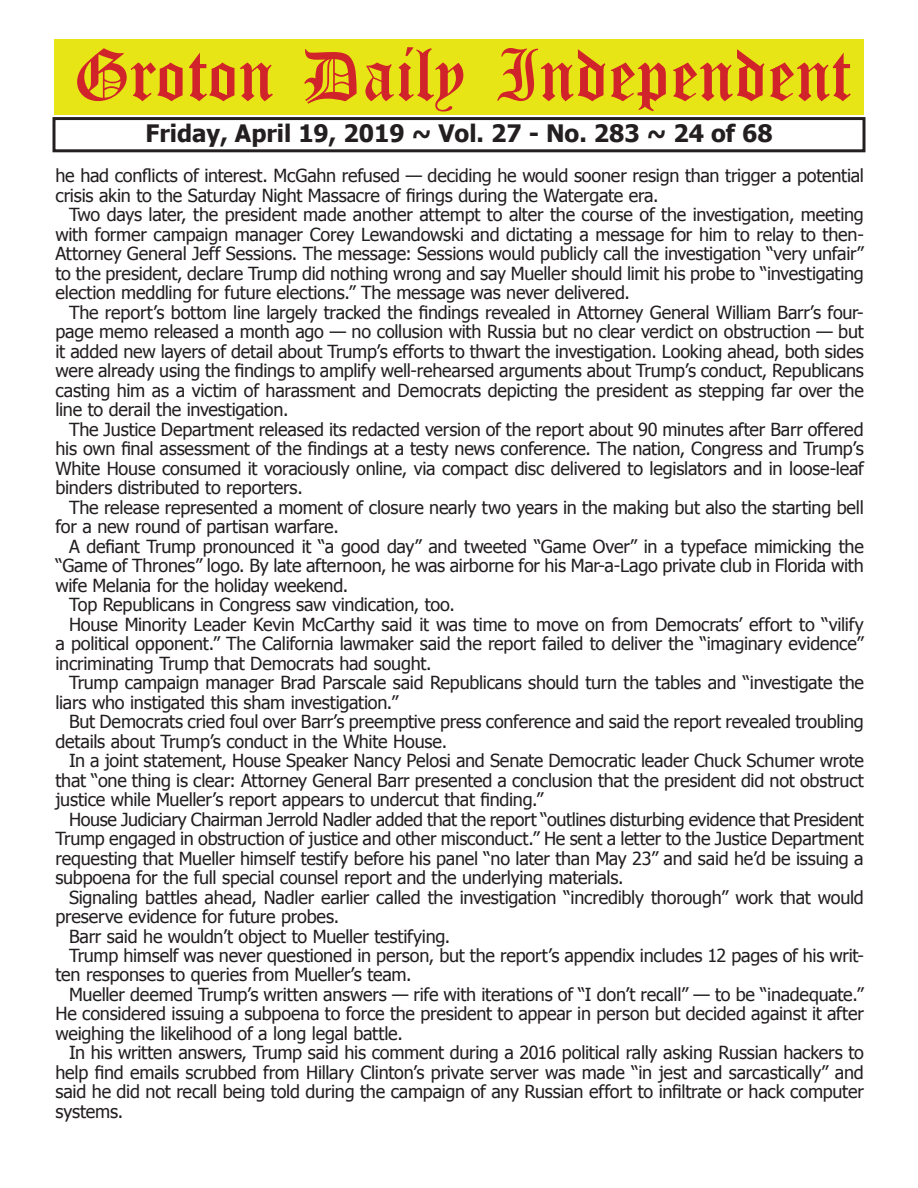
<style>
.page{position:relative;width:918px;height:1188px;background:#fff}
.page>*{position:absolute;margin:0;border:0;box-sizing:border-box;transform-origin:0 0}
.t1{font:54px "Old English Five";color:#d1232a}
.t2{font:700 24px "Tahoma";color:#231f20}
.t3{font:18px/19.5px "Tahoma";letter-spacing:-.015em;color:#231f20;text-align:justify}
</style>
<div class="page">
<div style="left:52px;top:117px;width:814px;height:35px;border:3px solid #231f20"></div>
<div style="left:54px;top:40px;width:810px;height:75px;background:#e7e515"></div>
<h1 class="t1" style="left:73px;top:50px;width:779px">Groton Daily Independent</h1>
<h2 class="t2" style="left:145px;top:116px;width:629px">Friday, April 19, 2019 ~ Vol. 27 - No. 283 ~ 24 of 68</h2>
<p class="t3" style="left:56px;top:165px;width:810px">he had conflicts of interest. McGahn refused — deciding he would sooner resign than trigger a potential crisis akin to the Saturday Night Massacre of firings during the Watergate era.</p>
<p class="t3" style="left:56px;top:204px;width:810px;text-indent:14px">Two days later, the president made another attempt to alter the course of the investigation, meeting with former campaign manager Corey Lewandowski and dictating a message for him to relay to then-Attorney General Jeff Sessions. The message: Sessions would publicly call the investigation “very unfair” to the president, declare Trump did nothing wrong and say Mueller should limit his probe to “investigating election meddling for future elections.” The message was never delivered.</p>
<p class="t3" style="left:56px;top:302px;width:810px;text-indent:14px">The report’s bottom line largely tracked the findings revealed in Attorney General William Barr’s four&shy;page memo released a month ago — no collusion with Russia but no clear verdict on obstruction — but it added new layers of detail about Trump’s efforts to thwart the investigation. Looking ahead, both sides were already using the findings to amplify well-rehearsed arguments about Trump’s conduct, Republicans casting him as a victim of harassment and Democrats depicting the president as stepping far over the line to derail the investigation.</p>
<p class="t3" style="left:56px;top:419px;width:810px;text-indent:14px">The Justice Department released its redacted version of the report about 90 minutes after Barr offered his own final assessment of the findings at a testy news conference. The nation, Congress and Trump’s White House consumed it voraciously online, via compact disc delivered to legislators and in loose-leaf binders distributed to reporters.</p>
<p class="t3" style="left:56px;top:497px;width:810px;text-indent:14px">The release represented a moment of closure nearly two years in the making but also the starting bell for a new round of partisan warfare.</p>
<p class="t3" style="left:69px;top:536px;width:796px">A defiant Trump pronounced it “a good day” and tweeted “Game Over” in a typeface mimicking the</p>
<p class="t3" style="left:56px;top:555px;width:810px">“Game of Thrones” logo. By late afternoon, he was airborne for his Mar-a-Lago private club in Florida with</p>
<p class="t3" style="left:56px;top:575px;width:294px">wife Melania for the holiday weekend.</p>
<p class="t3" style="left:69px;top:594px;width:387px">Top Republicans in Congress saw vindication, too.</p>
<p class="t3" style="left:69px;top:613px;width:796px">House Minority Leader Kevin McCarthy said it was time to move on from Democrats’ effort to “vilify</p>
<p class="t3" style="left:56px;top:633px;width:810px">a political opponent.” The California lawmaker said the report failed to deliver the “imaginary evidence”</p>
<p class="t3" style="left:56px;top:652px;width:378px">incriminating Trump that Democrats had sought.</p>
<p class="t3" style="left:69px;top:672px;width:797px">Trump campaign manager Brad Parscale said Republicans should turn the tables and “investigate the</p>
<p class="t3" style="left:56px;top:691px;width:344px">liars who instigated this sham investigation.”</p>
<p class="t3" style="left:69px;top:711px;width:796px">But Democrats cried foul over Barr’s preemptive press conference and said the report revealed troubling</p>
<p class="t3" style="left:56px;top:730px;width:393px">details about Trump’s conduct in the White House.</p>
<p class="t3" style="left:69px;top:750px;width:796px">In a joint statement, House Speaker Nancy Pelosi and Senate Democratic leader Chuck Schumer wrote</p>
<p class="t3" style="left:56px;top:769px;width:810px">that “one thing is clear: Attorney General Barr presented a conclusion that the president did not obstruct</p>
<p class="t3" style="left:56px;top:789px;width:489px">justice while Mueller’s report appears to undercut that finding.”</p>
<p class="t3" style="left:69px;top:808px;width:796px">House Judiciary Chairman Jerrold Nadler added that the report “outlines disturbing evidence that President</p>
<p class="t3" style="left:56px;top:828px;width:810px">Trump engaged in obstruction of justice and other misconduct.” He sent a letter to the Justice Department</p>
<p class="t3" style="left:56px;top:847px;width:810px">requesting that Mueller himself testify before his panel “no later than May 23” and said he’d be issuing a</p>
<p class="t3" style="left:56px;top:867px;width:570px">subpoena for the full special counsel report and the underlying materials.</p>
<p class="t3" style="left:69px;top:886px;width:796px">Signaling battles ahead, Nadler earlier called the investigation “incredibly thorough” work that would</p>
<p class="t3" style="left:56px;top:906px;width:285px">preserve evidence for future probes.</p>
<p class="t3" style="left:69px;top:925px;width:383px">Barr said he wouldn’t object to Mueller testifying.</p>
<p class="t3" style="left:69px;top:945px;width:796px">Trump himself was never questioned in person, but the report’s appendix includes 12 pages of his writ-</p>
<p class="t3" style="left:56px;top:964px;width:358px">ten responses to queries from Mueller’s team.</p>
<p class="t3" style="left:69px;top:984px;width:796px">Mueller deemed Trump’s written answers — rife with iterations of “I don’t recall” — to be “inadequate.”</p>
<p class="t3" style="left:56px;top:1003px;width:810px">He considered issuing a subpoena to force the president to appear in person but decided against it after</p>
<p class="t3" style="left:56px;top:1023px;width:349px">weighing the likelihood of a long legal battle.</p>
<p class="t3" style="left:69px;top:1042px;width:797px">In his written answers, Trump said his comment during a 2016 political rally asking Russian hackers to</p>
<p class="t3" style="left:56px;top:1062px;width:810px">help find emails scrubbed from Hillary Clinton’s private server was made “in jest and sarcastically” and</p>
<p class="t3" style="left:56px;top:1081px;width:810px">said he did not recall being told during the campaign of any Russian effort to infiltrate or hack computer</p>
<p class="t3" style="left:56px;top:1101px;width:69px">systems.</p>
</div>
